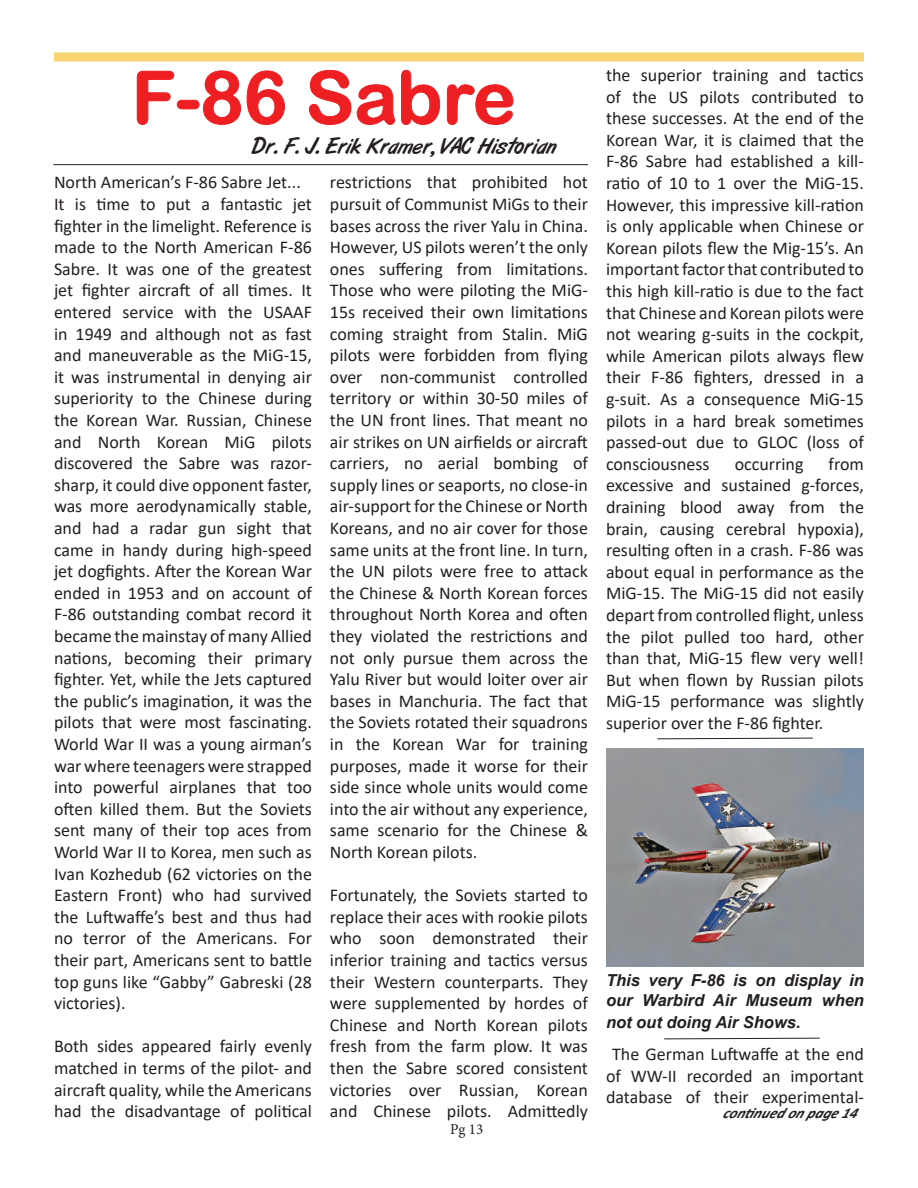
<style>
.page{position:relative;width:918px;height:1188px;background:#fff}
.page>*{position:absolute;margin:0;border:0;box-sizing:border-box;transform-origin:0 0}
.t1{font:73.2px "Arial Rounded MT Bold";color:#ee1f23}
.t2{font:22.5px "Art Brush";color:#231f20}
.t3{font:18px/21.6px "Calibri";color:#231f20;text-align:justify}
.t4{font:italic 700 16.5px/19.8px "Arial";color:#231f20}
.t5{font:italic 700 15px "Calibri";color:#231f20}
.t6{font:15px "Minion Pro";color:#231f20}
</style>
<div class="page">
<img style="left:606px;top:748px;width:258px;height:218px">
<div style="left:54px;top:52px;width:810px;height:10px;background:#f6d572"></div>
<svg style="left:136px;top:70px;width:149px;height:55px"></svg>
<svg style="left:309px;top:70px;width:86px;height:55px"></svg>
<svg style="left:401px;top:70px;width:39px;height:55px"></svg>
<svg style="left:447px;top:84px;width:67px;height:41px"></svg>
<hr style="left:53px;top:164px;width:535px;height:1px;background:#231f20">
<svg style="left:664px;top:1038px;width:156px;height:1px"></svg>
<svg style="left:657px;top:738px;width:156px;height:1px"></svg>
<p class="t1" style="left:132px;top:54px;width:386px">F-86 Sabre</p>
<p class="t2" style="left:252px;top:134px;width:306px">Dr. F. J. Erik Kramer, VAC Historian</p>
<p class="t3" style="left:54px;top:171px;width:260px;text-align:left">North American’s F-86 Sabre Jet...<br>It is time to put a fantastic jet fighter in the limelight. Reference is made to the North American F-86<br>Sabre. It was one of the greatest jet fighter aircraft of all times. It entered service with the USAAF in 1949 and although not as fast and maneuverable as the MiG-15, it was instrumental in denying air superiority to the Chinese during the Korean War. Russian, Chinese and North Korean MiG pilots discovered the Sabre was razor&shy;sharp, it could dive opponent faster, was more aerodynamically stable, and had a radar gun sight that came in handy during high-speed jet dogfights. After the Korean War ended in 1953 and on account of<br>F-86 outstanding combat record it became the mainstay of many Allied nations, becoming their primary fighter. Yet, while the Jets captured the public’s imagination, it was the pilots that were most fascinating.<br>World War II was a young airman’s war where teenagers were strapped into powerful airplanes that too often killed them. But the Soviets sent many of their top aces from<br>World War II to Korea, men such as<br>Ivan Kozhedub (62 victories on the<br>Eastern Front) who had survived the Luftwaffe’s best and thus had no terror of the Americans. For their part, Americans sent to battle top guns like “Gabby” Gabreski (28 victories).</p>
<p class="t3" style="left:54px;top:1035px;width:260px">Both sides appeared fairly evenly matched in terms of the pilot- and aircraft quality, while the Americans had the disadvantage of political</p>
<p class="t3" style="left:330px;top:171px;width:260px">restrictions that prohibited hot pursuit of Communist MiGs to their bases across the river Yalu in China.<br>However, US pilots weren’t the only ones suffering from limitations.<br>Those who were piloting the MiG-15s received their own limitations coming straight from Stalin. MiG pilots were forbidden from flying over non-communist controlled territory or within 30-50 miles of the UN front lines. That meant no air strikes on UN airfields or aircraft carriers, no aerial bombing of supply lines or seaports, no close-in air-support for the Chinese or North Koreans, and no air cover for those same units at the front line. In turn, the UN pilots were free to attack the Chinese &amp; North Korean forces throughout North Korea and often they violated the restrictions and not only pursue them across the Yalu River but would loiter over air bases in Manchuria. The fact that the Soviets rotated their squadrons in the Korean War for training purposes, made it worse for their side since whole units would come into the air without any experience, same scenario for the Chinese &amp; North Korean pilots.</p>
<p class="t3" style="left:330px;top:884px;width:260px">Fortunately, the Soviets started to replace their aces with rookie pilots who soon demonstrated their inferior training and tactics versus their Western counterparts. They were supplemented by hordes of Chinese and North Korean pilots fresh from the farm plow. It was then the Sabre scored consistent victories over Russian, Korean and Chinese pilots. Admittedly</p>
<p class="t6" style="left:450px;top:1120px;width:35px">Pg 13</p>
<p class="t3" style="left:606px;top:64px;width:260px">the superior training and tactics of the US pilots contributed to these successes. At the end of the Korean War, it is claimed that the F-86 Sabre had established a kill&shy;ratio of 10 to 1 over the MiG-15.<br>However, this impressive kill-ration is only applicable when Chinese or Korean pilots flew the Mig-15’s. An important factor that contributed to this high kill-ratio is due to the fact that Chinese and Korean pilots were not wearing g-suits in the cockpit, while American pilots always flew their F-86 fighters, dressed in a g-suit. As a consequence MiG-15 pilots in a hard break sometimes passed-out due to GLOC (loss of consciousness</p>
<p class="t3" style="left:606px;top:453px;width:260px;text-indent:223px">from excessive and sustained g-forces, draining blood away from the brain, causing cerebral hypoxia), resulting often in a crash. F-86 was about equal in performance as the MiG-15. The MiG-15 did not easily depart from controlled flight, unless the pilot pulled too hard, other than that, MiG-15 flew very well!<br>But when flown by Russian pilots MiG-15 performance was slightly superior over the F-86 fighter.</p>
<p class="t3" style="left:735px;top:453px;width:70px">occurring</p>
<p class="t4" style="left:606px;top:971px;width:260px">This very F-86 is on display in our Warbird Air Museum when</p>
<p class="t4" style="left:606px;top:1013px;width:196px">not out doing Air Shows.</p>
<p class="t3" style="left:606px;top:1043px;width:259px;text-align:center">The German Luftwaffe at the end of WW-II recorded an important database of their experimental-</p>
<p class="t5" style="left:722px;top:1102px;width:143px">continuedonpage14</p>
</div>
